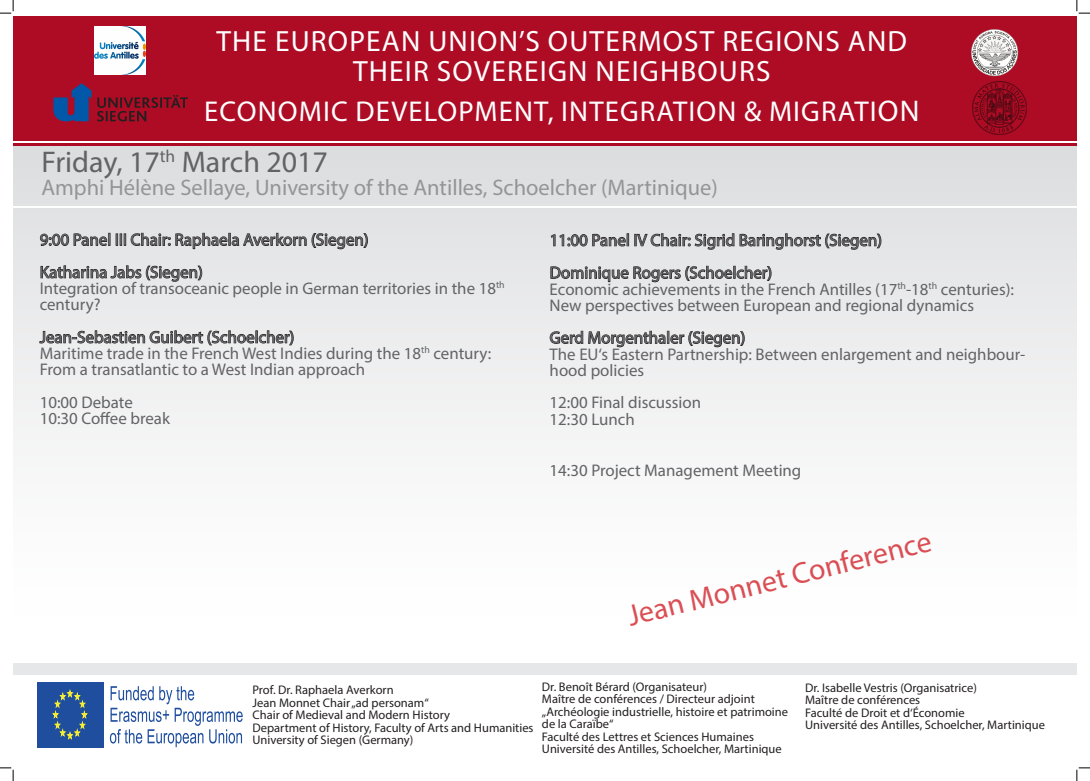
<style>
.page{position:relative;width:1090px;height:781px;background:#fff}
.page>*{position:absolute;margin:0;border:0;box-sizing:border-box;transform-origin:0 0}
.t1{font:30px "Myriad Pro";color:#636366}
.t2{font:30px "Myriad Pro";color:#d1232a}
.t3{font:29.38px/30px "Myriad Pro";letter-spacing:.04em;color:#fff;text-align:center}
.t4{font:28.75px "Myriad Pro";letter-spacing:.04em;color:#fff}
.t5{font:22.5px "Myriad Pro";color:#939598}
.t6{font:16.88px/16.2px "Myriad Pro";color:#636366}
.t7{font:12.5px/12.5px "Myriad Pro";color:#231f20}
.s1{font-size:30px}
</style>
<div class="page">
<div style="left:13px;top:663px;width:1063px;height:12px;background:#e6e7e9"></div>
<div style="left:13px;top:146px;width:1063px;height:469px;background:linear-gradient(to bottom,#dddee0,#fff)"></div>
<div style="left:13px;top:16px;width:1063px;height:130px;background:#ad0c24"></div>
<hr style="left:13px;top:141px;width:1063px;height:1px;background:#fff">
<hr style="left:13px;top:206px;width:1063px;height:2px;background:#fff">
<div style="left:37px;top:682px;width:66px;height:66px;background:#1f4e9f"></div>
<svg style="left:52px;top:689px;width:35px;height:51px"></svg>
<svg style="left:110px;top:686px;width:133px;height:61px"></svg>
<img style="left:971px;top:29px;width:48px;height:48px">
<img style="left:972px;top:81px;width:53px;height:54px">
<img style="left:94px;top:26px;width:52px;height:49px">
<svg style="left:53px;top:83px;width:135px;height:39px"></svg>
<svg style="left:40px;top:233px;width:70px;height:13px"></svg>
<svg style="left:116px;top:233px;width:190px;height:16px;background:#a4a3a5"></svg>
<svg style="left:312px;top:233px;width:55px;height:16px"></svg>
<svg style="left:41px;top:266px;width:161px;height:15px;background:#9f9e9f"></svg>
<svg style="left:39px;top:331px;width:254px;height:14px;background:#a19fa0"></svg>
<svg style="left:550px;top:233px;width:78px;height:14px"></svg>
<svg style="left:634px;top:234px;width:247px;height:16px;background:#a3a2a3"></svg>
<svg style="left:550px;top:266px;width:221px;height:16px;background:#a5a4a6"></svg>
<svg style="left:550px;top:331px;width:194px;height:16px;background:#a6a4a5"></svg>
<svg style="left:0;top:0;width:14px;height:14px"></svg>
<svg style="left:0;top:767px;width:14px;height:14px"></svg>
<svg style="left:1076px;top:0;width:13px;height:14px"></svg>
<svg style="left:1076px;top:767px;width:13px;height:14px"></svg>
<h2 class="t3" style="left:216px;top:26px;width:692px">THE EUROPEAN UNION’S OUTERMOST REGIONS AND<br>THEIR SOVEREIGN NEIGHBOURS</h2>
<h3 class="t4" style="left:204px;top:93px;width:716px">ECONOMIC DEVELOPMENT, INTEGRATION &amp; MIGRATI<span class="s1">ON</span></h3>
<p class="t1" style="left:41px;top:143px;width:288px">Friday, 17<sup>th</sup> March 2017</p>
<h3 class="t5" style="left:41px;top:173px;width:677px">Amphi Hélène Sellaye, University of the Antilles, Schoelcher (Martinique)</h3>
<p class="t6" style="left:40px;top:231px;width:330px">9:00 Panel III Chair: Raphaela Averkorn (Siegen)</p>
<p class="t6" style="left:40px;top:264px;width:164px">Katharina Jabs (Siegen)</p>
<p class="t6" style="left:40px;top:280px;width:466px">Integration of transoceanic people in German territories in the 18<sup>th </sup>century?</p>
<p class="t6" style="left:40px;top:329px;width:256px">Jean-Sebastien Guibert (Schoelcher)</p>
<p class="t6" style="left:40px;top:345px;width:453px">Maritime trade in the French West Indies during the 18<sup>th</sup> century:</p>
<p class="t6" style="left:40px;top:361px;width:327px">From a transatlantic to a West Indian approach</p>
<p class="t6" style="left:40px;top:394px;width:95px">10:00 Debate</p>
<p class="t6" style="left:40px;top:410px;width:132px">10:30 Coffee break</p>
<p class="t6" style="left:549px;top:232px;width:334px">11:00 Panel IV Chair: Sigrid Baringhorst (Siegen)</p>
<p class="t6" style="left:549px;top:264px;width:224px">Dominique Rogers (Schoelcher)</p>
<p class="t6" style="left:549px;top:280px;width:466px">Economic achievements in the French Antilles (17<sup>th</sup>-18<sup>th</sup> centuries):</p>
<p class="t6" style="left:549px;top:297px;width:426px">New perspectives between European and regional dynamics</p>
<p class="t6" style="left:549px;top:329px;width:197px">Gerd Morgenthaler (Siegen)</p>
<p class="t6" style="left:549px;top:345px;width:477px">The EU‘s Eastern Partnership: Between enlargement and neighbour&shy;hood policies</p>
<p class="t6" style="left:549px;top:394px;width:153px">12:00 Final discussion</p>
<p class="t6" style="left:549px;top:410px;width:86px">12:30 Lunch</p>
<p class="t6" style="left:549px;top:462px;width:253px">14:30 Project Management Meeting</p>
<h1 class="t2" style="left:623px;top:598px;width:314px;rotate:-14deg">Jean Monnet Conference</h1>
<p class="t7" style="left:542px;top:680px;width:247px">Dr. Benoît Bérard (Organisateur)<br>Maître de conférences / Directeur adjoint „Archéologie industrielle, histoire et patrimoine de la Caraïbe“<br>Faculté des Lettres et Sciences Humaines Université des Antilles, Schoelcher, Martinique</p>
<p class="t7" style="left:252px;top:683px;width:282px">Prof. Dr. Raphaela Averkorn<br>Jean Monnet Chair „ad personam“<br>Chair of Medieval and Modern History<br>Department of History, Faculty of Arts and Humanities University of Siegen (Germany)</p>
<p class="t7" style="left:805px;top:681px;width:241px">Dr. Isabelle Vestris (Organisatrice)<br>Maître de conférences<br>Faculté de Droit et d‘Économie<br>Université des Antilles, Schoelcher, Martinique</p>
</div>
